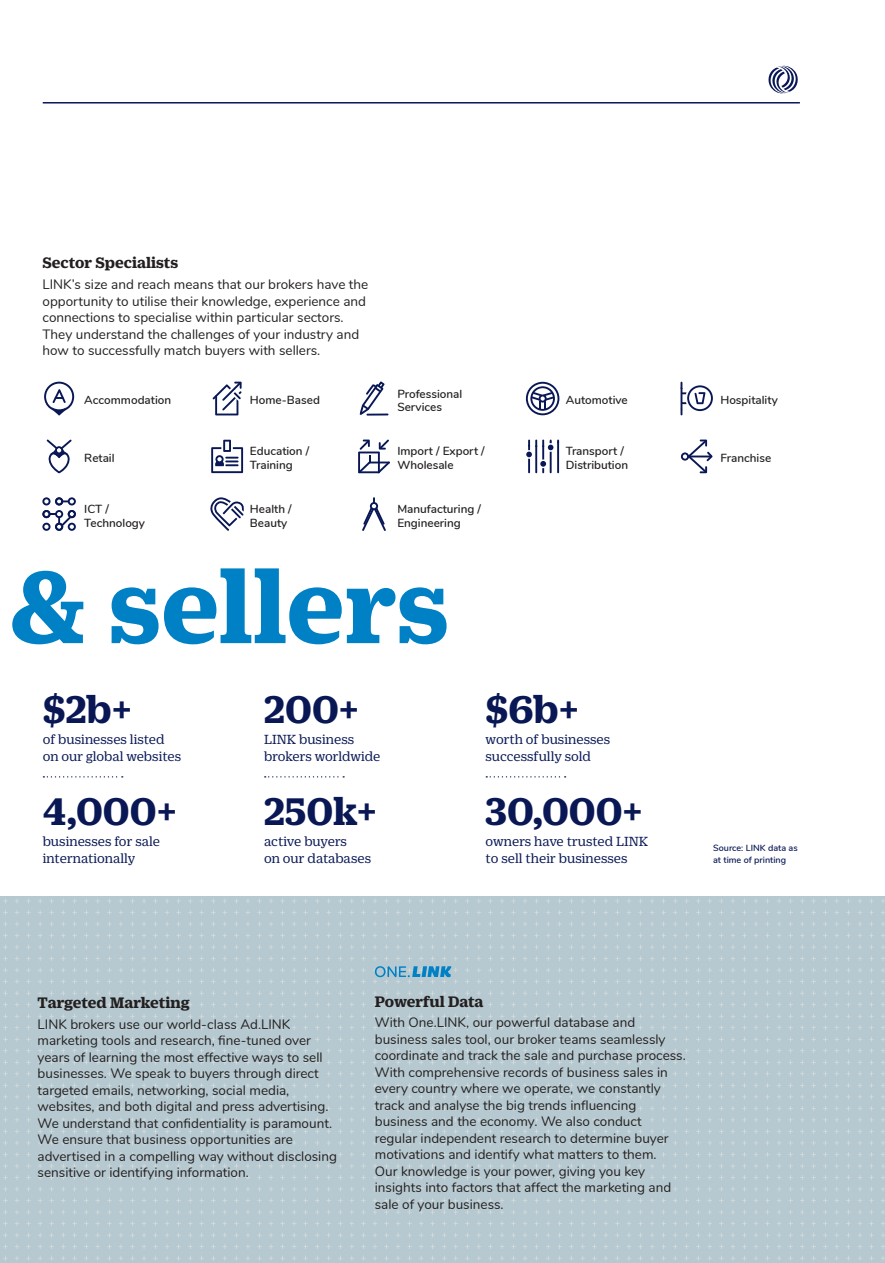
<style>
.page{position:relative;width:885px;height:1263px;background:#fff}
.page>*{position:absolute;margin:0;border:0;box-sizing:border-box;transform-origin:0 0}
.t1{font:700 111px "Duplicate Ionic";letter-spacing:-.005em;color:#0080c5}
.Body_copy{font:700 41.7px "Duplicate Ionic";color:#091855}
.Link_subhead{font:700 16.5px "Duplicate Ionic";letter-spacing:-.005em;color:#231f20}
.Link_Bodycopy{font:14.25px/16.4px "Duplicate Ionic";letter-spacing:-.005em;color:#091855}
.Link_Bodycopy_9_on_11{font:13.5px/16.5px "Nunito";color:#231f20}
.Link_subhead-2{font:13.5px/16.5px "Nunito";color:#231f20}
.Link_Bodycopy_9_on_11-2{font:600 11.7px/13.8px "Nunito";color:#231f20}
.Link_Bodycopy_9_on_11-3{font:600 9px/12px "Nunito";color:#091855}
</style>
<div class="page">
<svg style="left:0;top:898px;width:884px;height:365px;background:#b7c9d0"></svg>
<hr style="left:43px;top:102px;width:756px;height:2px;background:#091855">
<svg style="left:375px;top:966px;width:76px;height:11px"></svg>
<svg style="left:768px;top:65px;width:30px;height:29px"></svg>
<svg style="left:265px;top:776px;width:79px;height:1px"></svg>
<svg style="left:486px;top:776px;width:79px;height:1px"></svg>
<svg style="left:43px;top:776px;width:80px;height:1px"></svg>
<svg style="left:358px;top:439px;width:32px;height:34px"></svg>
<svg style="left:526px;top:440px;width:33px;height:33px"></svg>
<svg style="left:680px;top:440px;width:32px;height:33px"></svg>
<svg style="left:47px;top:439px;width:25px;height:34px"></svg>
<svg style="left:211px;top:440px;width:32px;height:33px"></svg>
<hr style="left:366px;top:413px;width:22px;height:3px;background:#091855">
<svg style="left:359px;top:381px;width:25px;height:34px"></svg>
<svg style="left:526px;top:382px;width:33px;height:33px"></svg>
<svg style="left:680px;top:382px;width:32px;height:33px"></svg>
<svg style="left:44px;top:382px;width:30px;height:33px"></svg>
<svg style="left:212px;top:382px;width:29px;height:33px"></svg>
<svg style="left:362px;top:497px;width:24px;height:34px"></svg>
<svg style="left:42px;top:497px;width:34px;height:34px"></svg>
<svg style="left:210px;top:497px;width:34px;height:34px"></svg>
<hr style="left:884px;top:0;width:1px;height:1263px;background:#091855">
<p class="Link_subhead" style="left:43px;top:251px;width:137px">Sector Specialists</p>
<p class="Link_Bodycopy_9_on_11" style="left:43px;top:275px;width:327px">LINK’s size and reach means that our brokers have the opportunity to utilise their knowledge, experience and connections to specialise within particular sectors.<br>They understand the challenges of your industry and how to successfully match buyers with sellers.</p>
<p class="Link_Bodycopy_9_on_11-2" style="left:397px;top:386px;width:67px">Professional<br>Services</p>
<p class="Link_Bodycopy_9_on_11-2" style="left:84px;top:393px;width:88px">Accommodation</p>
<p class="Link_Bodycopy_9_on_11-2" style="left:250px;top:393px;width:71px">Home-Based</p>
<p class="Link_Bodycopy_9_on_11-2" style="left:565px;top:393px;width:63px">Automotive</p>
<p class="Link_Bodycopy_9_on_11-2" style="left:720px;top:393px;width:59px">Hospitality</p>
<p class="Link_Bodycopy_9_on_11-2" style="left:250px;top:444px;width:61px">Education /<br>Training</p>
<p class="Link_Bodycopy_9_on_11-2" style="left:397px;top:444px;width:89px">Import / Export /<br>Wholesale</p>
<p class="Link_Bodycopy_9_on_11-2" style="left:565px;top:444px;width:64px">Transport /<br>Distribution</p>
<p class="Link_Bodycopy_9_on_11-2" style="left:84px;top:451px;width:32px">Retail</p>
<p class="Link_Bodycopy_9_on_11-2" style="left:720px;top:451px;width:52px">Franchise</p>
<p class="Link_Bodycopy_9_on_11-2" style="left:84px;top:501px;width:62px">ICT /<br>Technology</p>
<p class="Link_Bodycopy_9_on_11-2" style="left:250px;top:501px;width:43px">Health /<br>Beauty</p>
<p class="Link_Bodycopy_9_on_11-2" style="left:397px;top:501px;width:85px">Manufacturing /<br>Engineering</p>
<h1 class="t1" style="left:10px;top:527px;width:440px">&amp; sellers</h1>
<p class="Body_copy" style="left:43px;top:679px;width:91px">$2b+</p>
<p class="Link_Bodycopy" style="left:43px;top:730px;width:140px">of businesses listed on our global websites</p>
<p class="Body_copy" style="left:43px;top:781px;width:136px">4,000+</p>
<p class="Link_Bodycopy" style="left:43px;top:832px;width:119px">businesses for sale internationally</p>
<p class="Body_copy" style="left:264px;top:679px;width:96px">200+</p>
<p class="Link_Bodycopy" style="left:264px;top:730px;width:118px">LINK business brokers worldwide</p>
<p class="Body_copy" style="left:264px;top:781px;width:114px">250k+</p>
<p class="Link_Bodycopy" style="left:264px;top:832px;width:109px">active buyers<br>on our databases</p>
<p class="Body_copy" style="left:485px;top:679px;width:95px">$6b+</p>
<p class="Link_Bodycopy" style="left:485px;top:730px;width:126px">worth of businesses successfully sold</p>
<p class="Body_copy" style="left:485px;top:781px;width:159px">30,000+</p>
<p class="Link_Bodycopy" style="left:485px;top:832px;width:164px">owners have trusted LINK to sell their businesses</p>
<p class="Link_Bodycopy_9_on_11-3" style="left:713px;top:841px;width:86px">Source: LINK data as at time of printing</p>
<p class="Link_subhead" style="left:38px;top:991px;width:154px">Targeted Marketing</p>
<p class="Link_subhead-2" style="left:38px;top:1015px;width:301px">LINK brokers use our world-class Ad.LINK marketing tools and research, fine-tuned over years of learning the most effective ways to sell businesses. We speak to buyers through direct targeted emails, networking, social media, websites, and both digital and press advertising.<br>We understand that confidentiality is paramount.<br>We ensure that business opportunities are advertised in a compelling way without disclosing sensitive or identifying information.</p>
<p class="Link_subhead" style="left:375px;top:989px;width:110px">Powerful Data</p>
<p class="Link_Bodycopy_9_on_11" style="left:375px;top:1014px;width:312px">With One.LINK, our powerful database and business sales tool, our broker teams seamlessly coordinate and track the sale and purchase process.<br>With comprehensive records of business sales in every country where we operate, we constantly track and analyse the big trends influencing business and the economy. We also conduct regular independent research to determine buyer motivations and identify what matters to them.<br>Our knowledge is your power, giving you key insights into factors that affect the marketing and sale of your business.</p>
</div>
